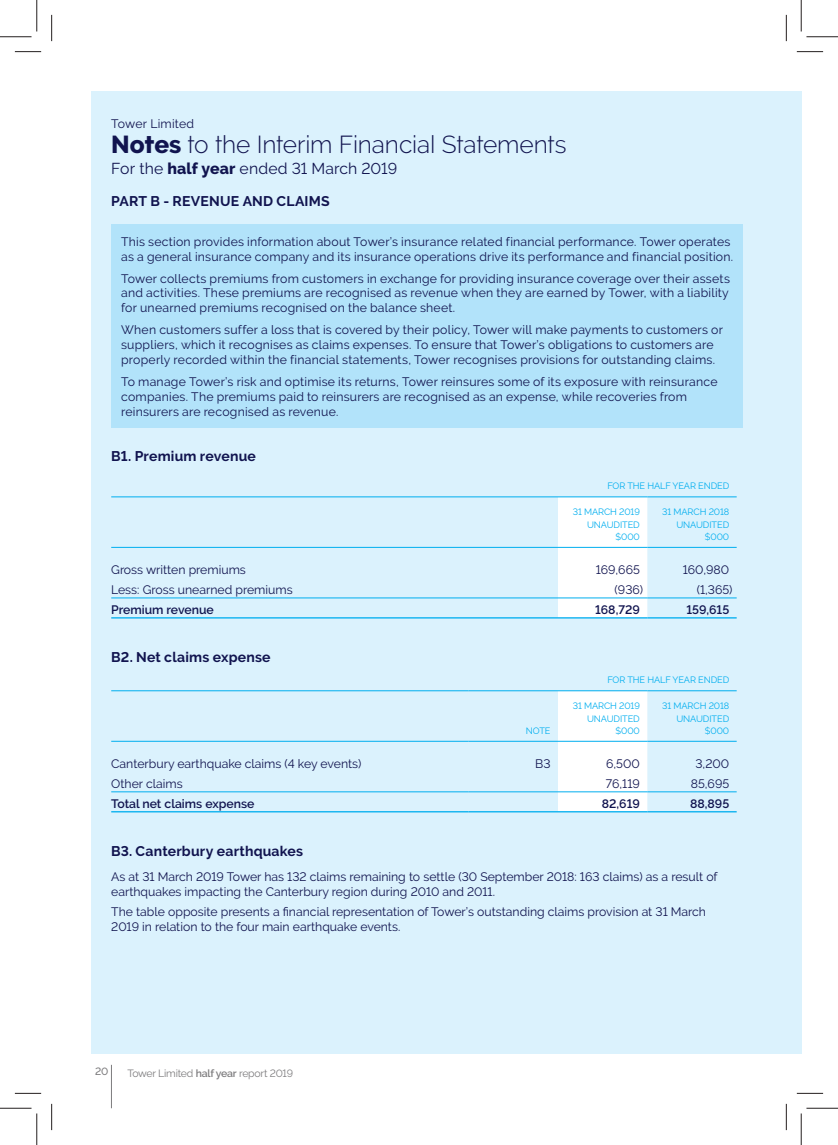
<style>
.page{position:relative;width:838px;height:1145px;background:#fff}
.page>*{position:absolute;margin:0;border:0;box-sizing:border-box;transform-origin:0 0}
.t1{font:300 24.5px "Raleway";letter-spacing:-.005em;color:#11144f}
.t2{font:15.75px "Raleway";letter-spacing:.01em;color:#11144f}
.t3{font:700 14px "Raleway";letter-spacing:.015em;color:#11144f}
.t4{font:12.25px/14.9px "Raleway";letter-spacing:.015em;color:#11144f}
.t5{font:600 12.25px "Raleway";color:#11144f}
.t6{font:10.5px "Raleway";letter-spacing:-.02em;color:#7d7c7e}
.t7{font:500 10.5px "Raleway";color:#7d7c7e}
.t8{font:9.1px/12.2px "Raleway";letter-spacing:-.01em;color:#00aeef;text-align:right}
.s1{font-weight:800}
.s2{font-weight:600}
</style>
<div class="page">
<div style="left:91px;top:91px;width:695px;height:963px;background:#dbf2fd"></div>
<div style="left:786px;top:91px;width:15px;height:963px;background:#dbf2fd"></div>
<hr style="left:111px;top:1065px;width:1px;height:43px;background:#7d7c7e">
<div style="left:111px;top:224px;width:632px;height:204px;background:#b2e3fa"></div>
<div style="left:558px;top:498px;width:89px;height:119px;background:#fff"></div>
<hr style="left:558px;top:547px;width:89px;height:1px;background:#00aeef">
<hr style="left:647px;top:547px;width:89px;height:1px;background:#00aeef">
<hr style="left:111px;top:497px;width:447px;height:1px;background:#00aeef">
<hr style="left:558px;top:497px;width:89px;height:1px;background:#00aeef">
<hr style="left:647px;top:497px;width:89px;height:1px;background:#00aeef">
<hr style="left:111px;top:547px;width:447px;height:1px;background:#00aeef">
<hr style="left:111px;top:598px;width:447px;height:1px;background:#00aeef">
<hr style="left:558px;top:598px;width:89px;height:1px;background:#00aeef">
<hr style="left:647px;top:598px;width:89px;height:1px;background:#00aeef">
<hr style="left:111px;top:617px;width:447px;height:2px;background:#00aeef">
<hr style="left:558px;top:617px;width:89px;height:2px;background:#00aeef">
<hr style="left:647px;top:617px;width:89px;height:2px;background:#00aeef">
<div style="left:558px;top:691px;width:89px;height:120px;background:#fff"></div>
<hr style="left:468px;top:741px;width:90px;height:1px;background:#00aeef">
<hr style="left:558px;top:741px;width:89px;height:1px;background:#00aeef">
<hr style="left:647px;top:741px;width:89px;height:1px;background:#00aeef">
<hr style="left:111px;top:741px;width:357px;height:1px;background:#00aeef">
<hr style="left:111px;top:792px;width:357px;height:1px;background:#00aeef">
<hr style="left:468px;top:792px;width:90px;height:1px;background:#00aeef">
<hr style="left:558px;top:792px;width:89px;height:1px;background:#00aeef">
<hr style="left:647px;top:792px;width:89px;height:1px;background:#00aeef">
<hr style="left:111px;top:811px;width:357px;height:1px;background:#00aeef">
<hr style="left:468px;top:811px;width:90px;height:1px;background:#00aeef">
<hr style="left:558px;top:811px;width:89px;height:1px;background:#00aeef">
<hr style="left:647px;top:811px;width:89px;height:1px;background:#00aeef">
<hr style="left:111px;top:690px;width:357px;height:1px;background:#00aeef">
<hr style="left:468px;top:690px;width:90px;height:1px;background:#00aeef">
<hr style="left:558px;top:690px;width:89px;height:1px;background:#00aeef">
<hr style="left:647px;top:690px;width:89px;height:1px;background:#00aeef">
<svg style="left:15px;top:51px;width:26px;height:1px"></svg>
<svg style="left:796px;top:51px;width:27px;height:1px"></svg>
<svg style="left:15px;top:1093px;width:26px;height:1px"></svg>
<svg style="left:796px;top:1093px;width:27px;height:1px"></svg>
<svg style="left:51px;top:15px;width:1px;height:26px"></svg>
<svg style="left:51px;top:1104px;width:1px;height:26px"></svg>
<svg style="left:786px;top:15px;width:1px;height:26px"></svg>
<svg style="left:786px;top:1104px;width:1px;height:26px"></svg>
<hr style="left:0;top:36px;width:32px;height:1px;background:#241f1f">
<hr style="left:806px;top:36px;width:31px;height:1px;background:#241f1f">
<hr style="left:0;top:1108px;width:32px;height:1px;background:#241f1f">
<hr style="left:806px;top:1108px;width:31px;height:1px;background:#241f1f">
<hr style="left:36px;top:0;width:1px;height:31px;background:#241f1f">
<hr style="left:36px;top:1113px;width:1px;height:32px;background:#241f1f">
<hr style="left:800px;top:0;width:1px;height:31px;background:#241f1f">
<hr style="left:800px;top:1113px;width:1px;height:32px;background:#241f1f">
<p class="t4" style="left:111px;top:116px;width:84px">Tower Limited</p>
<h1 class="t1" style="left:111px;top:130px;width:457px"><span class="s1">Notes</span> to the Interim Financial Statements</h1>
<p class="t2" style="left:111px;top:159px;width:287px">For the <span class="s1">half year</span> ended 31 March 2019</p>
<p class="t3" style="left:111px;top:193px;width:220px">PART B - REVENUE AND CLAIMS</p>
<p class="t4" style="left:121px;top:234px;width:613px">This section provides information about Tower’s insurance related financial performance. Tower operates as a general insurance company and its insurance operations drive its performance and financial position.</p>
<p class="t4" style="left:121px;top:271px;width:610px;text-align:justify">Tower collects premiums from customers in exchange for providing insurance coverage over their assets and activities. These premiums are recognised as revenue when they are earned by Tower, with a liability for unearned premiums recognised on the balance sheet.</p>
<p class="t4" style="left:121px;top:322px;width:603px">When customers suffer a loss that is covered by their policy, Tower will make payments to customers or suppliers, which it recognises as claims expenses. To ensure that Tower’s obligations to customers are properly recorded within the financial statements, Tower recognises provisions for outstanding claims.</p>
<p class="t4" style="left:121px;top:374px;width:598px">To manage Tower’s risk and optimise its returns, Tower reinsures some of its exposure with reinsurance companies. The premiums paid to reinsurers are recognised as an expense, while recoveries from reinsurers are recognised as revenue.</p>
<p class="t3" style="left:111px;top:448px;width:146px">B1. Premium revenue</p>
<p class="t8" style="left:607px;top:480px;width:123px">FOR THE HALF YEAR ENDED</p>
<p class="t8" style="left:572px;top:506px;width:69px">31 MARCH 2019<br>UNAUDITED $000</p>
<p class="t8" style="left:662px;top:506px;width:68px">31 MARCH 2018<br>UNAUDITED $000</p>
<p class="t4" style="left:111px;top:562px;width:136px">Gross written premiums</p>
<p class="t4" style="left:595px;top:562px;width:46px">169,665</p>
<p class="t4" style="left:682px;top:562px;width:48px">160,980</p>
<p class="t4" style="left:111px;top:582px;width:183px">Less: Gross unearned premiums</p>
<p class="t4" style="left:614px;top:582px;width:30px">(936)</p>
<p class="t4" style="left:696px;top:582px;width:37px">(1,365)</p>
<p class="t5" style="left:111px;top:602px;width:104px">Premium revenue</p>
<p class="t5" style="left:595px;top:602px;width:46px">168,729</p>
<p class="t5" style="left:686px;top:602px;width:44px">159,615</p>
<p class="t3" style="left:111px;top:649px;width:161px">B2. Net claims expense</p>
<p class="t8" style="left:607px;top:674px;width:123px">FOR THE HALF YEAR ENDED</p>
<p class="t8" style="left:526px;top:724px;width:26px">NOTE</p>
<p class="t8" style="left:572px;top:700px;width:69px">31 MARCH 2019<br>UNAUDITED $000</p>
<p class="t8" style="left:662px;top:700px;width:68px">31 MARCH 2018<br>UNAUDITED $000</p>
<p class="t4" style="left:111px;top:756px;width:252px">Canterbury earthquake claims (4 key events)</p>
<p class="t4" style="left:535px;top:756px;width:17px">B3</p>
<p class="t4" style="left:606px;top:756px;width:35px">6,500</p>
<p class="t4" style="left:695px;top:756px;width:35px">3,200</p>
<p class="t4" style="left:111px;top:776px;width:73px">Other claims</p>
<p class="t4" style="left:605px;top:776px;width:35px">76,119</p>
<p class="t4" style="left:690px;top:776px;width:40px">85,695</p>
<p class="t5" style="left:111px;top:796px;width:145px">Total net claims expense</p>
<p class="t5" style="left:602px;top:796px;width:39px">82,619</p>
<p class="t5" style="left:690px;top:796px;width:41px">88,895</p>
<p class="t3" style="left:111px;top:843px;width:193px">B3. Canterbury earthquakes</p>
<p class="t4" style="left:111px;top:869px;width:607px">As at 31 March 2019 Tower has 132 claims remaining to settle (30 September 2018: 163 claims) as a result of earthquakes impacting the Canterbury region during 2010 and 2011.</p>
<p class="t4" style="left:111px;top:904px;width:596px">The table opposite presents a financial representation of Tower’s outstanding claims provision at 31 March<br>2019 in relation to the four main earthquake events.</p>
<p class="t7" style="left:95px;top:1065px;width:15px">20</p>
<p class="t6" style="left:127px;top:1067px;width:167px">Tower Limited <span class="s2">half year</span> report 2019</p>
</div>
